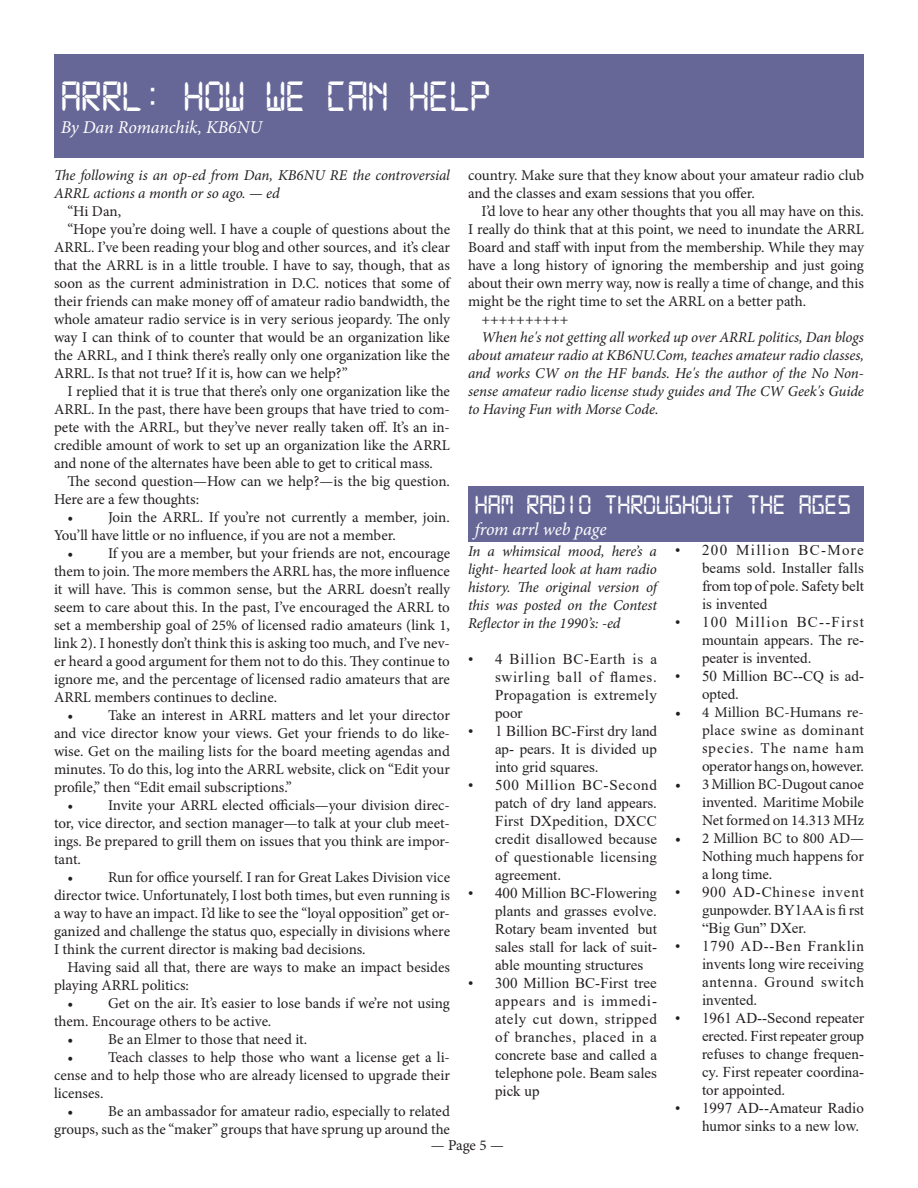
<style>
.page{position:relative;width:918px;height:1188px;background:#fff}
.page>*{position:absolute;margin:0;border:0;box-sizing:border-box;transform-origin:0 0}
.Headline_white{font:45px "Digital 7 Mono";color:#fff}
.Headline_white-2{font:28.5px "Digital 7 Mono";color:#fff}
.byline_white{font:italic 18px "Minion Pro";letter-spacing:-.005em;color:#fff}
.t1{font:15px/18px "Minion Pro";letter-spacing:-.005em;color:#231f20;text-align:justify}
.t2{font:15px/18px "Times New Roman";color:#231f20;text-align:justify}
.byline_black{font:italic 15px/18px "Minion Pro";letter-spacing:-.005em;color:#231f20;text-align:justify}
</style>
<div class="page">
<div style="left:54px;top:54px;width:810px;height:104px;background:#666797"></div>
<div style="left:468px;top:487px;width:396px;height:55px;background:#666797"></div>
<p class="Headline_white" style="left:61px;top:77px;width:431px">ARRL: HOW WE CAN HELP</p>
<p class="byline_white" style="left:61px;top:115px;width:203px">By Dan Romanchik, KB6NU</p>
<p class="byline_black" style="left:54px;top:166px;width:398px">The following is an op-ed from Dan, KB6NU RE the controversial<br>ARRL actions a month or so ago. — ed</p>
<p class="t1" style="left:68px;top:202px;width:55px">“Hi Dan,</p>
<p class="t1" style="left:54px;top:220px;width:398px;text-indent:14px">“Hope you’re doing well. I have a couple of questions about the ARRL. I’ve been reading your blog and other sources, and it’s clear that the ARRL is in a little trouble. I have to say, though, that as soon as the current administration in D.C. notices that some of their friends can make money off of amateur radio bandwidth, the whole amateur radio service is in very serious jeopardy. The only way I can think of to counter that would be an organization like the ARRL, and I think there’s really only one organization like the ARRL. Is that not true? If it is, how can we help?”</p>
<p class="t1" style="left:54px;top:382px;width:398px;text-indent:14px">I replied that it is true that there’s only one organization like the ARRL. In the past, there have been groups that have tried to com&shy;pete with the ARRL, but they’ve never really taken off. It’s an in&shy;credible amount of work to set up an organization like the ARRL and none of the alternates have been able to get to critical mass.</p>
<p class="t1" style="left:54px;top:472px;width:398px;text-indent:14px">The second question—How can we help?—is the big question.<br>Here are a few thoughts:</p>
<p class="t1" style="left:54px;top:508px;width:397px;text-indent:14px">• Join the ARRL. If you’re not currently a member, join.<br>You’ll have little or no influence, if you are not a member.</p>
<p class="t1" style="left:54px;top:544px;width:398px;text-indent:14px">• If you are a member, but your friends are not, encourage them to join. The more members the ARRL has, the more influence it will have. This is common sense, but the ARRL doesn’t really seem to care about this. In the past, I’ve encouraged the ARRL to set a membership goal of 25% of licensed radio amateurs (link 1, link 2). I honestly don’t think this is asking too much, and I’ve nev&shy;er heard a good argument for them not to do this. They continue to ignore me, and the percentage of licensed radio amateurs that are ARRL members continues to decline.</p>
<p class="t1" style="left:54px;top:706px;width:398px;text-indent:14px">• Take an interest in ARRL matters and let your director and vice director know your views. Get your friends to do like&shy;wise. Get on the mailing lists for the board meeting agendas and minutes. To do this, log into the ARRL website, click on “Edit your profile,” then “Edit email subscriptions.”</p>
<p class="t1" style="left:54px;top:796px;width:398px;text-indent:14px">• Invite your ARRL elected officials—your division direc&shy;tor, vice director, and section manager—to talk at your club meet&shy;ings. Be prepared to grill them on issues that you think are impor&shy;tant.</p>
<p class="t1" style="left:54px;top:868px;width:398px;text-indent:14px">• Run for office yourself. I ran for Great Lakes Division vice director twice. Unfortunately, I lost both times, but even running is a way to have an impact. I’d like to see the “loyal opposition” get or&shy;ganized and challenge the status quo, especially in divisions where I think the current director is making bad decisions.</p>
<p class="t1" style="left:54px;top:958px;width:398px;text-indent:14px">Having said all that, there are ways to make an impact besides playing ARRL politics:</p>
<p class="t1" style="left:54px;top:994px;width:397px;text-indent:14px">• Get on the air. It’s easier to lose bands if we’re not using them. Encourage others to be active.</p>
<p class="t1" style="left:68px;top:1030px;width:241px">• Be an Elmer to those that need it.</p>
<p class="t1" style="left:54px;top:1048px;width:398px;text-indent:14px">• Teach classes to help those who want a license get a li&shy;cense and to help those who are already licensed to upgrade their licenses.</p>
<p class="t1" style="left:54px;top:1102px;width:397px;text-align:right">• Be an ambassador for amateur radio, especially to related groups, such as the “maker” groups that have sprung up around the</p>
<p class="t1" style="left:468px;top:166px;width:397px">country. Make sure that they know about your amateur radio club and the classes and exam sessions that you offer.</p>
<p class="t1" style="left:468px;top:202px;width:398px;text-indent:14px">I’d love to hear any other thoughts that you all may have on this.<br>I really do think that at this point, we need to inundate the ARRL Board and staff with input from the membership. While they may have a long history of ignoring the membership and just going about their own merry way, now is really a time of change, and this might be the right time to set the ARRL on a better path.</p>
<p class="t1" style="left:482px;top:310px;width:89px">++++++++++</p>
<p class="byline_black" style="left:468px;top:328px;width:398px;text-indent:14px">When he's not getting all worked up over ARRL politics, Dan blogs about amateur radio at KB6NU.Com, teaches amateur radio classes, and works CW on the HF bands. He's the author of the No Non‑ sense amateur radio license study guides and The CW Geek's Guide to Having Fun with Morse Code.</p>
<p class="Headline_white-2" style="left:475px;top:492px;width:378px">HAM RADIO THROUGHOUT THE AGES</p>
<p class="byline_white" style="left:475px;top:517px;width:133px">from arrl web page</p>
<p class="byline_black" style="left:468px;top:542px;width:191px">In a whimsical mood, here’s a light- hearted look at ham radio history. The original version of this was posted on the Contest Reflector in the 1990’s: ‑ed</p>
<p class="t2" style="left:495px;top:650px;width:164px;text-indent:-27px">• 4 Billion BC-Earth is a swirling ball of flames.<br>Propagation is extremely poor</p>
<p class="t2" style="left:495px;top:722px;width:164px;text-indent:-27px">• 1 Billion BC-First dry land ap- pears. It is divided up into grid squares.</p>
<p class="t2" style="left:495px;top:776px;width:164px;text-indent:-27px">• 500 Million BC-Second patch of dry land appears.<br>First DXpedition, DXCC credit disallowed because of questionable licensing agreement.</p>
<p class="t2" style="left:495px;top:884px;width:164px;text-indent:-27px">• 400 Million BC-Flowering plants and grasses evolve.<br>Rotary beam invented but sales stall for lack of suit&shy;able mounting structures</p>
<p class="t2" style="left:495px;top:974px;width:164px;text-indent:-27px">• 300 Million BC-First tree appears and is immedi&shy;ately cut down, stripped of branches, placed in a concrete base and called a telephone pole. Beam sales pick up</p>
<p class="t2" style="left:702px;top:540px;width:164px;text-indent:-27px">• 200 Million BC-More beams sold. Installer falls from top of pole. Safety belt is invented</p>
<p class="t2" style="left:702px;top:612px;width:164px;text-indent:-27px">• 100 Million BC--First mountain appears. The re&shy;peater is invented.</p>
<p class="t2" style="left:702px;top:666px;width:163px;text-indent:-27px">• 50 Million BC--CQ is ad&shy;opted.</p>
<p class="t1" style="left:702px;top:703px;width:164px;text-indent:-27px">• 4 Million BC-Humans re&shy;place swine as dominant species. The name ham operator hangs on, however.</p>
<p class="t1" style="left:702px;top:775px;width:164px;text-indent:-27px">• 3 Million BC-Dugout canoe invented. Maritime Mobile Net formed on 14.313 MHz</p>
<p class="t1" style="left:702px;top:829px;width:164px;text-indent:-27px">• 2 Million BC to 800 AD— Nothing much happens for a long time.</p>
<p class="t2" style="left:702px;top:882px;width:164px;text-indent:-27px">• 900 AD-Chinese invent gunpowder. BY1AA is fi rst “Big Gun” DXer.</p>
<p class="t2" style="left:702px;top:936px;width:164px;text-indent:-27px">• 1790 AD--Ben Franklin invents long wire receiving antenna. Ground switch invented.</p>
<p class="t2" style="left:702px;top:1008px;width:164px;text-indent:-27px">• 1961 AD--Second repeater erected. First repeater group refuses to change frequen&shy;cy. First repeater coordina&shy;tor appointed.</p>
<p class="t2" style="left:702px;top:1098px;width:163px;text-indent:-27px">• 1997 AD--Amateur Radio humor sinks to a new low.</p>
<p class="t1" style="left:431px;top:1137px;width:74px">— Page 5 —</p>
</div>
